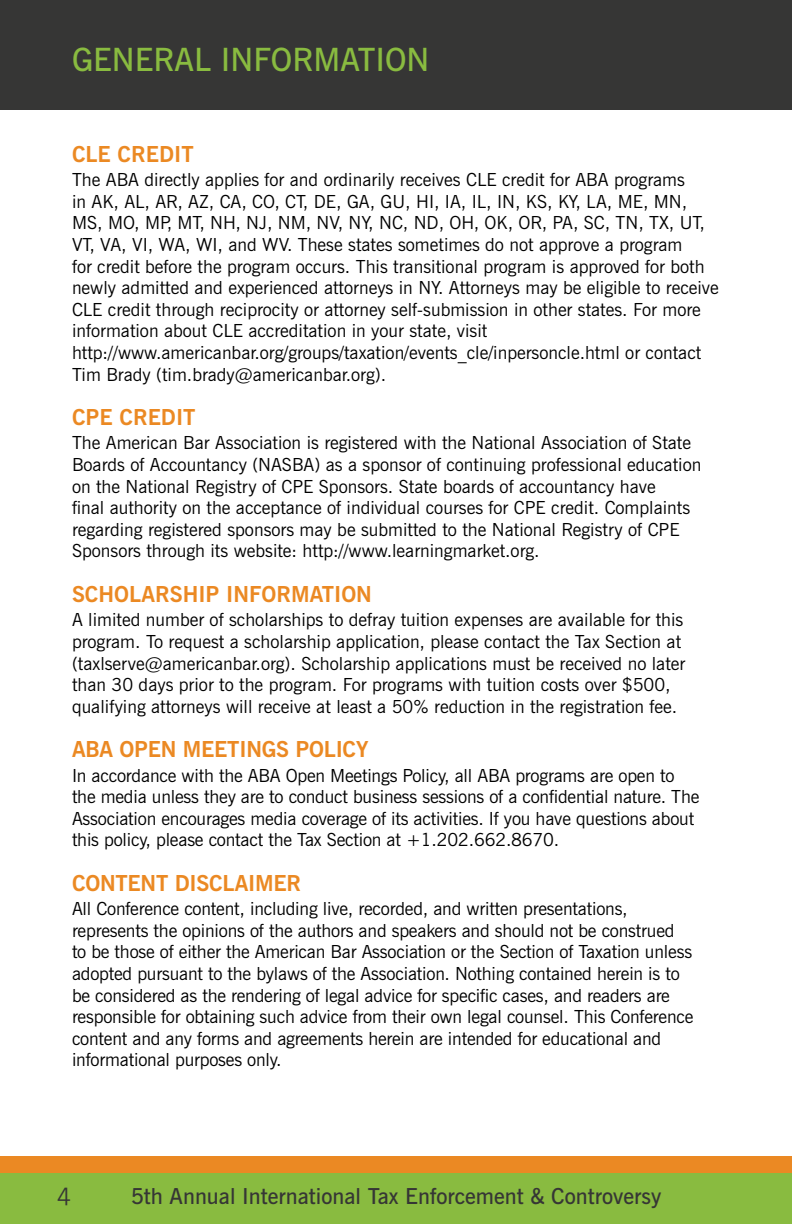
<style>
.page{position:relative;width:792px;height:1224px;background:#fff}
.page>*{position:absolute;margin:0;border:0;box-sizing:border-box;transform-origin:0 0}
.t1{font:600 32px "News Gothic BT";color:#89bb40}
.t2{font:24px "News Gothic BT";color:#363635}
.t3{font:700 22px "News Gothic BT";color:#eb8923}
.t4{font:600 22px "News Gothic BT";color:#363635}
.t5{font:18px/21.6px "News Gothic BT";color:#000}
</style>
<div class="page">
<div style="left:0;top:0;width:792px;height:110px;background:#363635"></div>
<div style="left:0;top:1173px;width:792px;height:51px;background:#89bb40"></div>
<div style="left:0;top:1156px;width:792px;height:17px;background:#eb8923"></div>
<h1 class="t1" style="left:72px;top:41px;width:359px">GENERAL INFORMATION</h1>
<p class="t3" style="left:72px;top:140px;width:123px">CLE CREDIT</p>
<p class="t5" style="left:72px;top:169px;width:648px">The ABA directly applies for and ordinarily receives CLE credit for ABA programs<br>in AK, AL, AR, AZ, CA, CO, CT, DE, GA, GU, HI, IA, IL, IN, KS, KY, LA, ME, MN, MS, MO, MP, MT, NH, NJ, NM, NV, NY, NC, ND, OH, OK, OR, PA, SC, TN, TX, UT, VT, VA, VI, WA, WI, and WV. These states sometimes do not approve a program<br>for credit before the program occurs. This transitional program is approved for both newly admitted and experienced attorneys in NY. Attorneys may be eligible to receive CLE credit through reciprocity or attorney self-submission in other states. For more information about CLE accreditation in your state, visit http://www.americanbar.org/groups/taxation/events_cle/inpersoncle.html or contact Tim Brady (tim.brady@americanbar.org).</p>
<p class="t3" style="left:72px;top:404px;width:125px">CPE CREDIT</p>
<p class="t5" style="left:72px;top:432px;width:631px">The American Bar Association is registered with the National Association of State Boards of Accountancy (NASBA) as a sponsor of continuing professional education on the National Registry of CPE Sponsors. State boards of accountancy have<br>final authority on the acceptance of individual courses for CPE credit. Complaints regarding registered sponsors may be submitted to the National Registry of CPE Sponsors through its website: http://www.learningmarket.org.</p>
<p class="t3" style="left:72px;top:581px;width:302px">SCHOLARSHIP INFORMATION</p>
<p class="t5" style="left:72px;top:609px;width:615px">A limited number of scholarships to defray tuition expenses are available for this program. To request a scholarship application, please contact the Tax Section at (taxlserve@americanbar.org). Scholarship applications must be received no later than 30 days prior to the program. For programs with tuition costs over $500, qualifying attorneys will receive at least a 50% reduction in the registration fee.</p>
<p class="t3" style="left:72px;top:736px;width:298px">ABA OPEN MEETINGS POLICY</p>
<p class="t5" style="left:72px;top:764px;width:629px">In accordance with the ABA Open Meetings Policy, all ABA programs are open to the media unless they are to conduct business sessions of a confidential nature. The Association encourages media coverage of its activities. If you have questions about this policy, please contact the Tax Section at +1.202.662.8670.</p>
<p class="t3" style="left:72px;top:870px;width:231px">CONTENT DISCLAIMER</p>
<p class="t5" style="left:72px;top:898px;width:623px">All Conference content, including live, recorded, and written presentations, represents the opinions of the authors and speakers and should not be construed<br>to be those of either the American Bar Association or the Section of Taxation unless adopted pursuant to the bylaws of the Association. Nothing contained herein is to be considered as the rendering of legal advice for specific cases, and readers are responsible for obtaining such advice from their own legal counsel. This Conference content and any forms and agreements herein are intended for educational and informational purposes only.</p>
<h2 class="t2" style="left:57px;top:1182px;width:16px">4</h2>
<p class="t4" style="left:131px;top:1183px;width:532px">5th Annual International Tax Enforcement &amp; Controversy</p>
</div>
